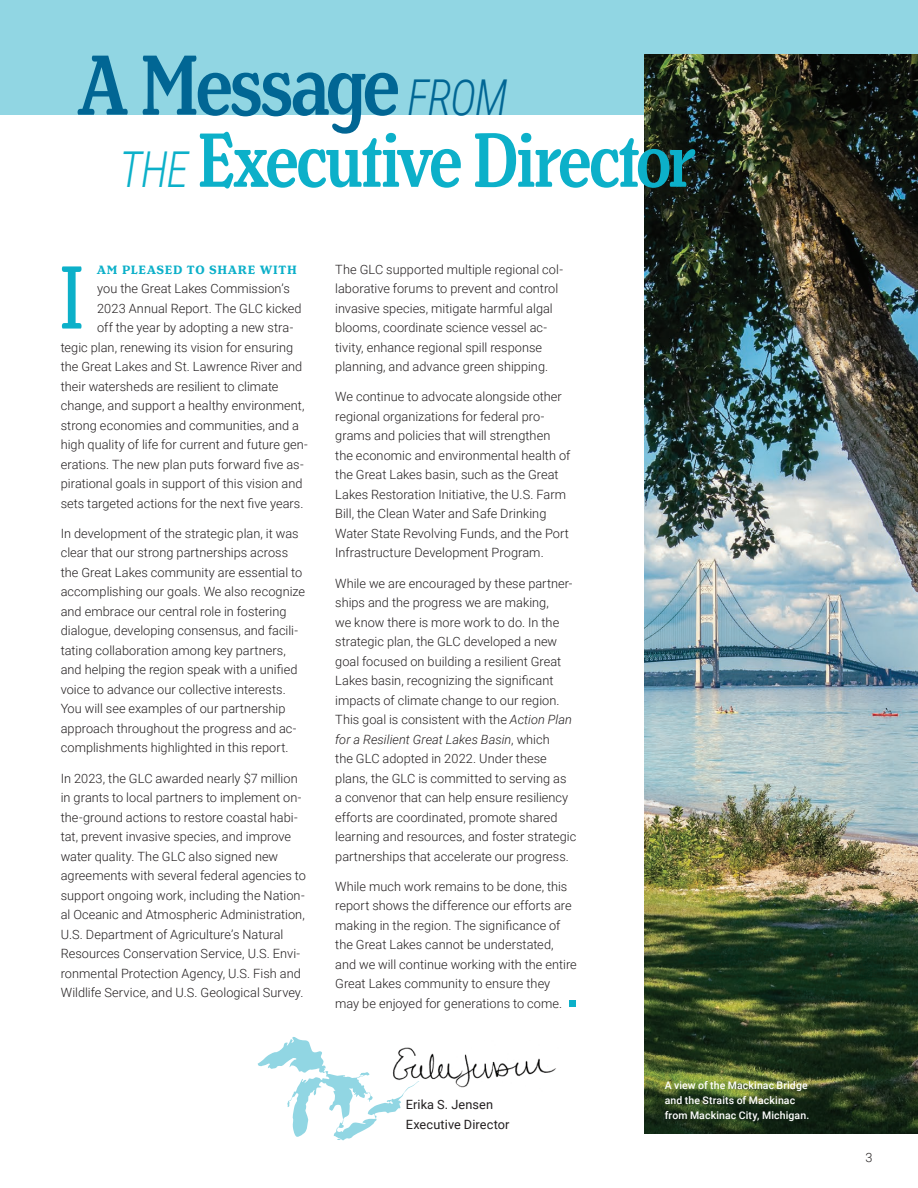
<style>
.page{position:relative;width:918px;height:1188px;background:#fff}
.page>*{position:absolute;margin:0;border:0;box-sizing:border-box;transform-origin:0 0}
.AR_Head-Top{font:extra-condensed 94.5px "Henriette";color:#0cb0c9}
.AR_Head-Top-2{font:500 extra-condensed 90px "Henriette";letter-spacing:-.025em;color:#016694}
.AR_Head-Top-3{font:500 extra-condensed 81px "Henriette";letter-spacing:-.02em;color:#0cb0c9}
.AR20_Body{font:300 12.75px/19.5px "Roboto";color:#231f20}
.AR20_Body-2{font:12.75px/19.5px "Roboto";letter-spacing:.01em;color:#231f20}
.AR20_Body-3{font:700 12.75px "Henriette";letter-spacing:.06em;color:#0cb0c9}
.AR23_Caption{font:500 10.5px/15px "Roboto";letter-spacing:.01em;color:#fff}
.s1{font-family:"Roboto Condensed";font-weight:300;font-style:italic;font-stretch:normal;font-size:49.5px}
.s2{font-style:italic}
</style>
<div class="page">
<div style="left:0;top:0;width:918px;height:115px;background:#91d6e3"></div>
<img style="left:645px;top:54px;width:273px;height:1080px">
<div style="left:569px;top:1001px;width:7px;height:6px;background:#0cb0c9"></div>
<svg style="left:258px;top:1037px;width:146px;height:104px"></svg>
<img style="left:387px;top:1041px;width:169px;height:52px">
<p class="AR_Head-Top-2" style="left:79px;top:33px;width:430px">A Message <span class="s1">FROM</span></p>
<p class="AR_Head-Top-3" style="left:120px;top:113px;width:578px"><span class="s1">THE</span> Executive Director</p>
<p class="AR20_Body-3" style="left:97px;top:262px;width:201px">AM PLEASED TO SHARE WITH</p>
<p class="AR20_Body" style="left:97px;top:278px;width:194px">you the Great Lakes Commission’s</p>
<p class="AR20_Body" style="left:97px;top:298px;width:206px">2023 Annual Report. The GLC kicked</p>
<p class="AR20_Body" style="left:97px;top:317px;width:198px">off the year by adopting a new stra-</p>
<p class="AR20_Body" style="left:61px;top:337px;width:234px">tegic plan, renewing its vision for ensuring</p>
<p class="AR20_Body" style="left:61px;top:356px;width:243px">the Great Lakes and St. Lawrence River and</p>
<p class="AR20_Body" style="left:61px;top:376px;width:219px">their watersheds are resilient to climate</p>
<p class="AR20_Body" style="left:61px;top:395px;width:245px">change, and support a healthy environment,</p>
<p class="AR20_Body" style="left:61px;top:415px;width:240px">strong economies and communities, and a</p>
<p class="AR20_Body" style="left:61px;top:434px;width:249px">high quality of life for current and future gen-</p>
<p class="AR20_Body" style="left:61px;top:454px;width:245px">erations. The new plan puts forward five as-</p>
<p class="AR20_Body" style="left:61px;top:473px;width:243px">pirational goals in support of this vision and</p>
<p class="AR20_Body" style="left:61px;top:493px;width:244px">sets targeted actions for the next five years.</p>
<p class="AR20_Body" style="left:61px;top:523px;width:246px">In development of the strategic plan, it was clear that our strong partnerships across the Great Lakes community are essential to accomplishing our goals. We also recognize and embrace our central role in fostering dialogue, developing consensus, and facili&shy;tating collaboration among key partners, and helping the region speak with a unified voice to advance our collective interests.<br>You will see examples of our partnership approach throughout the progress and ac&shy;complishments highlighted in this report.</p>
<p class="AR20_Body" style="left:61px;top:768px;width:247px">In 2023, the GLC awarded nearly $7 million in grants to local partners to implement on&shy;the-ground actions to restore coastal habi&shy;tat, prevent invasive species, and improve water quality. The GLC also signed new agreements with several federal agencies to support ongoing work, including the Nation&shy;al Oceanic and Atmospheric Administration, U.S. Department of Agriculture’s Natural Resources Conservation Service, U.S. Envi&shy;ronmental Protection Agency, U.S. Fish and Wildlife Service, and U.S. Geological Survey.</p>
<p class="AR_Head-Top" style="left:58px;top:243px;width:29px">I</p>
<p class="AR20_Body" style="left:335px;top:259px;width:229px">The GLC supported multiple regional col&shy;laborative forums to prevent and control invasive species, mitigate harmful algal blooms, coordinate science vessel ac&shy;tivity, enhance regional spill response planning, and advance green shipping.</p>
<p class="AR20_Body" style="left:335px;top:387px;width:237px">We continue to advocate alongside other regional organizations for federal pro&shy;grams and policies that will strengthen the economic and environmental health of the Great Lakes basin, such as the Great Lakes Restoration Initiative, the U.S. Farm Bill, the Clean Water and Safe Drinking Water State Revolving Funds, and the Port Infrastructure Development Program.</p>
<p class="AR20_Body" style="left:335px;top:573px;width:243px">While we are encouraged by these partner&shy;ships and the progress we are making,<br>we know there is more work to do. In the strategic plan, the GLC developed a new goal focused on building a resilient Great Lakes basin, recognizing the significant impacts of climate change to our region.<br>This goal is consistent with the <span class="s2">Action Plan for a Resilient Great Lakes Basin</span>, which<br>the GLC adopted in 2022. Under these plans, the GLC is committed to serving as a convenor that can help ensure resiliency efforts are coordinated, promote shared learning and resources, and foster strategic partnerships that accelerate our progress.</p>
<p class="AR20_Body" style="left:335px;top:876px;width:243px">While much work remains to be done, this report shows the difference our efforts are making in the region. The significance of the Great Lakes cannot be understated, and we will continue working with the entire Great Lakes community to ensure they may be enjoyed for generations to come.</p>
<p class="AR20_Body-2" style="left:406px;top:1094px;width:105px">Erika S. Jensen<br>Executive Director</p>
<p class="AR23_Caption" style="left:665px;top:1078px;width:146px">A view of the Mackinac Bridge and the Straits of Mackinac from Mackinac City, Michigan.</p>
<p class="AR20_Body" style="left:865px;top:1147px;width:9px">3</p>
</div>
